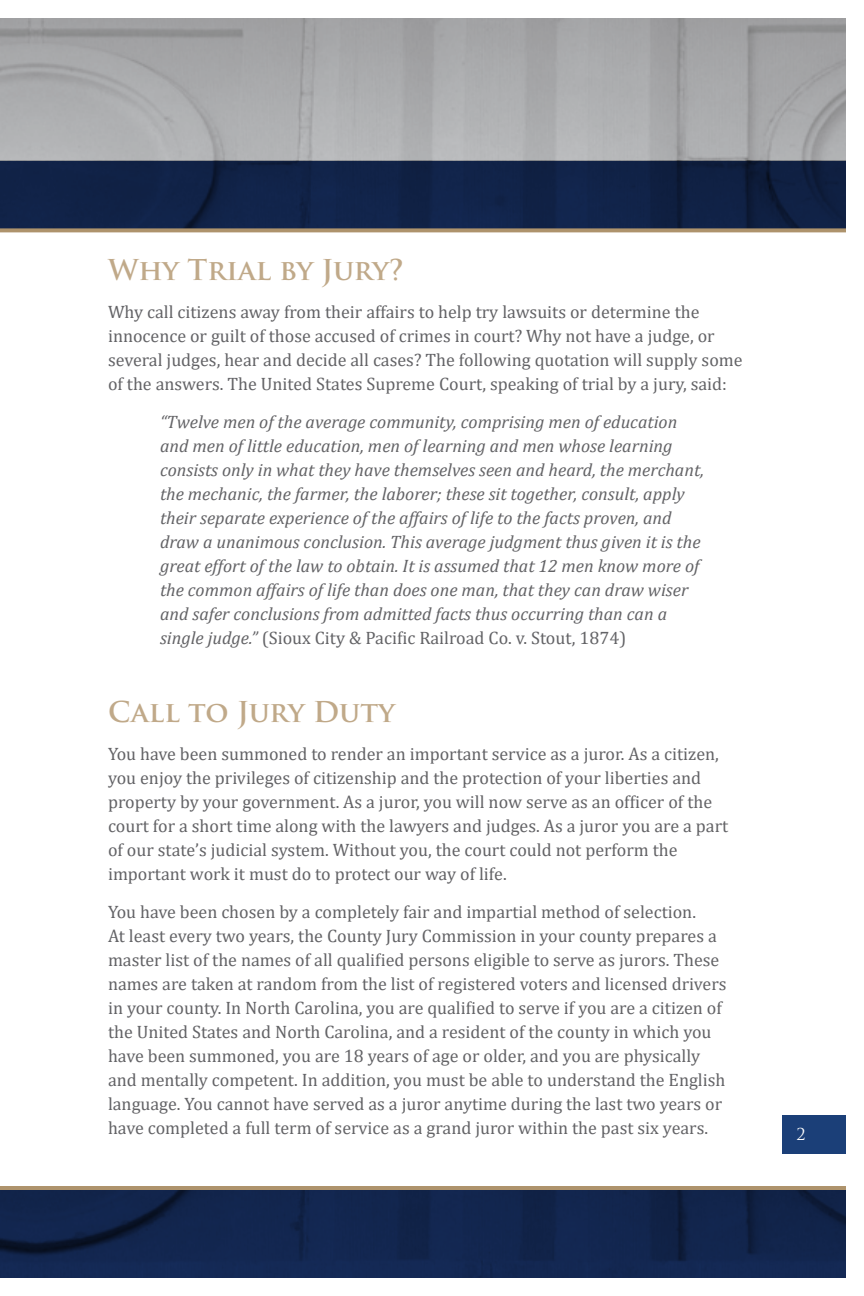
<style>
.page{position:relative;width:864px;height:1296px;background:#fff}
.page>*{position:absolute;margin:0;border:0;box-sizing:border-box;transform-origin:0 0}
.t1{font:700 28px "Trajan Pro";color:#c0a989}
.t2{font:18px/24px "Cambria";color:#636366}
.t3{font:italic 18px/24px "Cambria";color:#636366}
.t4{font:16px "Trajan Pro";color:#fff}
.s1{font-style:normal}
</style>
<div class="page">
<div style="left:782px;top:1116px;width:64px;height:38px;background:#1b3f78"></div>
<div style="left:0;top:1188px;width:846px;height:90px;background:#12264f"></div>
<hr style="left:0;top:1186px;width:846px;height:4px;background:#ae936c">
<img style="left:0;top:18px;width:846px;height:143px">
<div style="left:0;top:161px;width:846px;height:69px;background:#102247"></div>
<svg style="left:0;top:228px;width:846px;height:4px;background:#9e8768"></svg>
<p class="t1" style="left:108px;top:253px;width:298px">Why Trial by Jury?</p>
<p class="t2" style="left:108px;top:300px;width:636px">Why call citizens away from their affairs to help try lawsuits or determine the innocence or guilt of those accused of crimes in court? Why not have a judge, or several judges, hear and decide all cases? The following quotation will supply some of the answers. The United States Supreme Court, speaking of trial by a jury, said:</p>
<p class="t3" style="left:160px;top:409px;width:546px">“Twelve men of the average community, comprising men of education and men of little education, men of learning and men whose learning consists only in what they have themselves seen and heard, the merchant, the mechanic, the farmer, the laborer; these sit together, consult, apply their separate experience of the affairs of life to the facts proven, and draw a unanimous conclusion. This average judgment thus given it is the great effort of the law to obtain. It is assumed that 12 men know more of the common affairs of life than does one man, that they can draw wiser and safer conclusions from admitted facts thus occurring than can a single judge.” <span class="s1">(Sioux City &amp; Pacific Railroad Co. v. Stout, 1874)</span></p>
<p class="t1" style="left:108px;top:694px;width:288px">Call to Jury Duty</p>
<p class="t2" style="left:108px;top:742px;width:622px">You have been summoned to render an important service as a juror. As a citizen, you enjoy the privileges of citizenship and the protection of your liberties and property by your government. As a juror, you will now serve as an officer of the court for a short time along with the lawyers and judges. As a juror you are a part of our state’s judicial system. Without you, the court could not perform the important work it must do to protect our way of life.</p>
<p class="t2" style="left:108px;top:900px;width:620px">You have been chosen by a completely fair and impartial method of selection.<br>At least every two years, the County Jury Commission in your county prepares a master list of the names of all qualified persons eligible to serve as jurors. These names are taken at random from the list of registered voters and licensed drivers in your county. In North Carolina, you are qualified to serve if you are a citizen of the United States and North Carolina, and a resident of the county in which you have been summoned, you are 18 years of age or older, and you are physically and mentally competent. In addition, you must be able to understand the English language. You cannot have served as a juror anytime during the last two years or have completed a full term of service as a grand juror within the past six years.</p>
<p class="t4" style="left:796px;top:1124px;width:11px">2</p>
</div>
